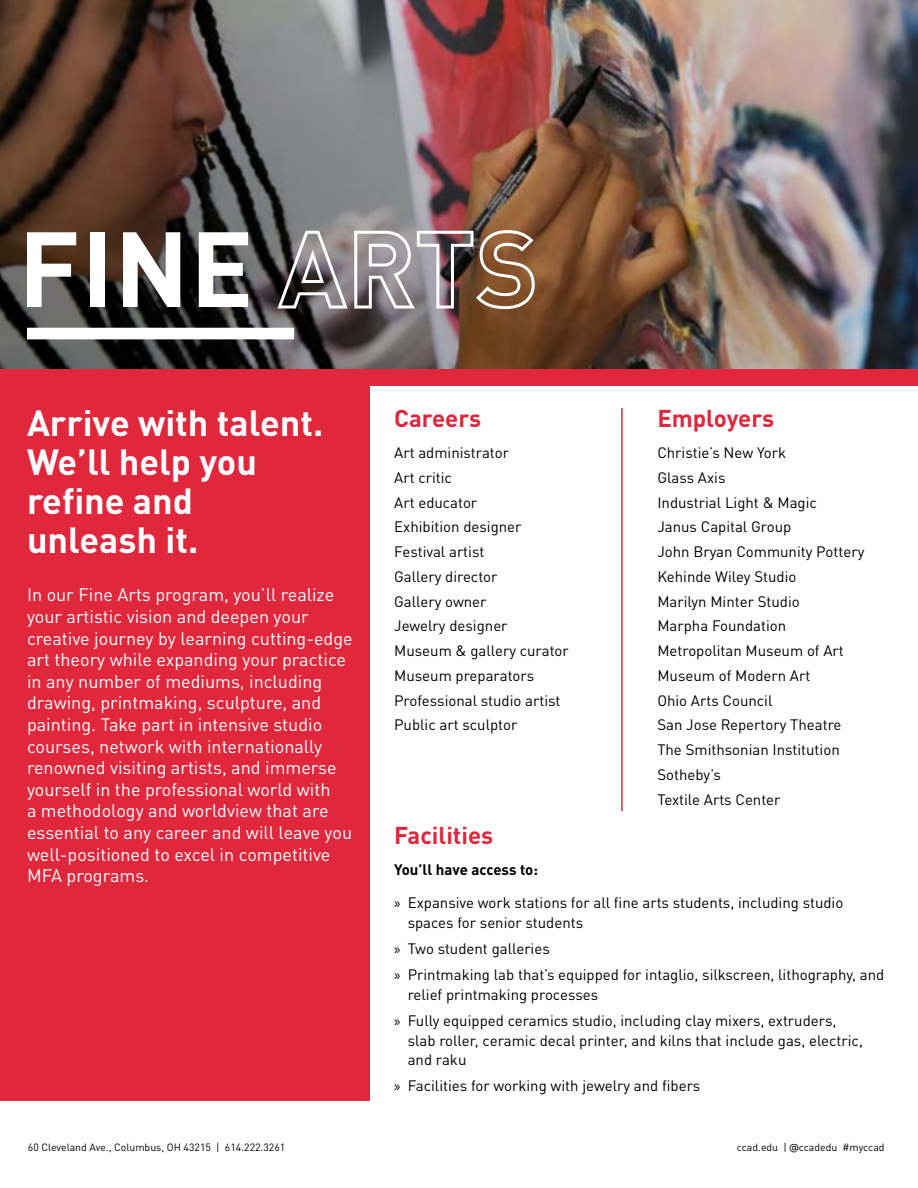
<style>
.page{position:relative;width:918px;height:1188px;background:#fff}
.page>*{position:absolute;margin:0;border:0;box-sizing:border-box;transform-origin:0 0}
.t1{font:700 105px "DINOT";letter-spacing:.01em;color:#fff}
.t2{font:700 36px/39px "DINOT";color:#fff}
.t3{font:700 24px "DINOT";color:#e0273c}
.t4{font:18px/21.6px "DINOT";color:#fff}
.t5{font:15px/24.8px "DINOT";color:#000101}
.t6{font:700 15px "DINOT";letter-spacing:-.005em;color:#000101}
.t7{font:10.5px "DINOT";color:#000101}
.s1{font-family:"Myriad Pro"}
.s2{font-family:"DIN2014"}
</style>
<div class="page">
<div style="left:0;top:368px;width:918px;height:733px;background:#e0273c"></div>
<div style="left:370px;top:387px;width:548px;height:801px;background:#fff"></div>
<img style="left:0;top:0;width:918px;height:368px">
<div style="left:27px;top:328px;width:267px;height:11px;background:#fff"></div>
<hr style="left:621px;top:408px;width:2px;height:403px;background:#e0273c">
<h1 class="t1" style="left:18px;top:200px;width:521px">FINE ARTS</h1>
<h2 class="t2" style="left:27px;top:402px;width:298px">Arrive with talent.<br>We’ll help you refine and unleash it.</h2>
<p class="t4" style="left:27px;top:584px;width:327px">In our Fine Arts program, you’ll realize your artistic vision and deepen your creative journey by learning cutting-edge art theory while expanding your practice in any number of mediums, including drawing, printmaking, sculpture, and painting. Take part in intensive studio courses, network with internationally renowned visiting artists, and immerse yourself in the professional world with<br>a methodology and worldview that are essential to any career and will leave you well-positioned to excel in competitive MFA programs.</p>
<h3 class="t3" style="left:394px;top:402px;width:88px">Careers</h3>
<p class="t5" style="left:394px;top:440px;width:176px">Art administrator<br>Art critic<br>Art educator<br>Exhibition designer<br>Festival artist<br>Gallery director<br>Gallery owner<br>Jewelry designer<br>Museum &amp; gallery curator<br>Museum preparators<br>Professional studio artist<br>Public art sculptor</p>
<h3 class="t3" style="left:657px;top:402px;width:118px">Employers</h3>
<p class="t5" style="left:657px;top:440px;width:209px">Christie’s New York<br>Glass Axis<br>Industrial Light &amp; Magic<br>Janus Capital Group<br>John Bryan Community Pottery<br>Kehinde Wiley Studio<br>Marilyn Minter Studio<br>Marpha Foundation<br>Metropolitan Museum of Art<br>Museum of Modern Art<br>Ohio Arts Council<br>San Jose Repertory Theatre<br>The Smithsonian Institution<br>Sotheby’s<br>Textile Arts Center</p>
<h3 class="t3" style="left:394px;top:820px;width:100px">Facilities</h3>
<p class="t6" style="left:394px;top:860px;width:145px">You’ll have access to:</p>
<p class="t5" style="left:408px;top:893px;width:437px;line-height:19.5px;text-indent:-14px"><span class="s1">»</span> Expansive work stations for all fine arts students, including studio spaces for senior students</p>
<p class="t5" style="left:394px;top:935px;width:492px;line-height:26.2px"><span class="s1">»</span> Two student galleries<br><span class="s1">»</span> Printmaking lab that’s equipped for intaglio, silkscreen, lithography, and</p>
<p class="t5" style="left:394px;top:981px;width:444px;line-height:26.2px;text-indent:14px">relief printmaking processes<br><span class="s1">»</span> Fully equipped ceramics studio, including clay mixers, extruders,</p>
<p class="t5" style="left:408px;top:1030px;width:457px;line-height:19.5px">slab roller, ceramic decal printer, and kilns that include gas, electric, and raku</p>
<p class="t5" style="left:394px;top:1073px;width:308px"><span class="s1">»</span> Facilities for working with jewelry and fibers</p>
<p class="t7" style="left:28px;top:1141px;width:259px">60 Cleveland Ave., Columbus, OH 43215 | 614.222.3261</p>
<p class="t7" style="left:737px;top:1141px;width:149px">ccad.edu | <span class="s2">@</span>ccadedu #myccad</p>
</div>
